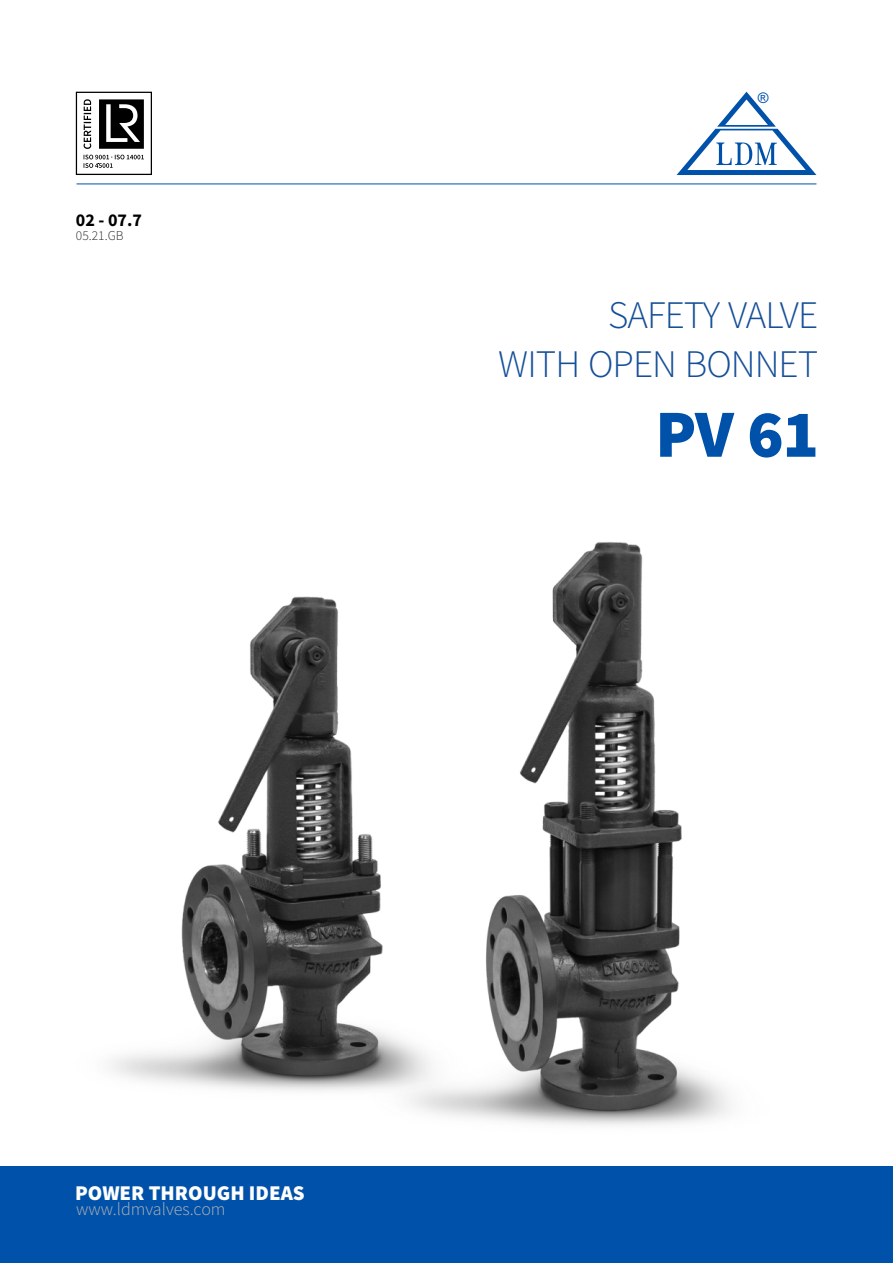
<style>
.page{position:relative;width:893px;height:1263px;background:#fff}
.page>*{position:absolute;margin:0;border:0;box-sizing:border-box;transform-origin:0 0}
.t1{font:900 67.5px "Source Sans Pro";color:#0051aa}
.t2{font:300 39px/49.1px "Source Sans Pro";letter-spacing:-.025em;color:#154f98;text-align:right}
.t3{font:900 21px "Source Sans Pro";color:#fefefe}
.t4{font:300 18px "Source Sans Pro";color:#b2b3b3}
.t5{font:700 18px "Source Sans Pro";color:#000}
.t6{font:14.7px "Arial";color:#0051aa}
.t7{font:300 13.5px "Source Sans Pro";color:#2b2a29}
</style>
<div class="page">
<svg style="left:677px;top:92px;width:139px;height:83px"></svg>
<hr style="left:77px;top:184px;width:739px;height:1px;background:#0051aa">
<div style="left:0;top:1167px;width:893px;height:96px;background:#0051aa"></div>
<svg style="left:76px;top:92px;width:76px;height:83px"></svg>
<img style="left:110px;top:542px;width:621px;height:583px">
<p class="t5" style="left:76px;top:212px;width:68px">02 - 07.7</p>
<p class="t7" style="left:76px;top:230px;width:49px">05.21.GB</p>
<p class="t6" style="left:758px;top:92px;width:12px">®</p>
<p class="t2" style="left:498px;top:293px;width:321px">SAFETY VALVE<br>WITH OPEN BONNET</p>
<h1 class="t1" style="left:655px;top:406px;width:165px">PV 61</h1>
<p class="t3" style="left:75px;top:1185px;width:231px">POWER THROUGH IDEAS</p>
<p class="t4" style="left:76px;top:1201px;width:151px">www.ldmvalves.com</p>
</div>
